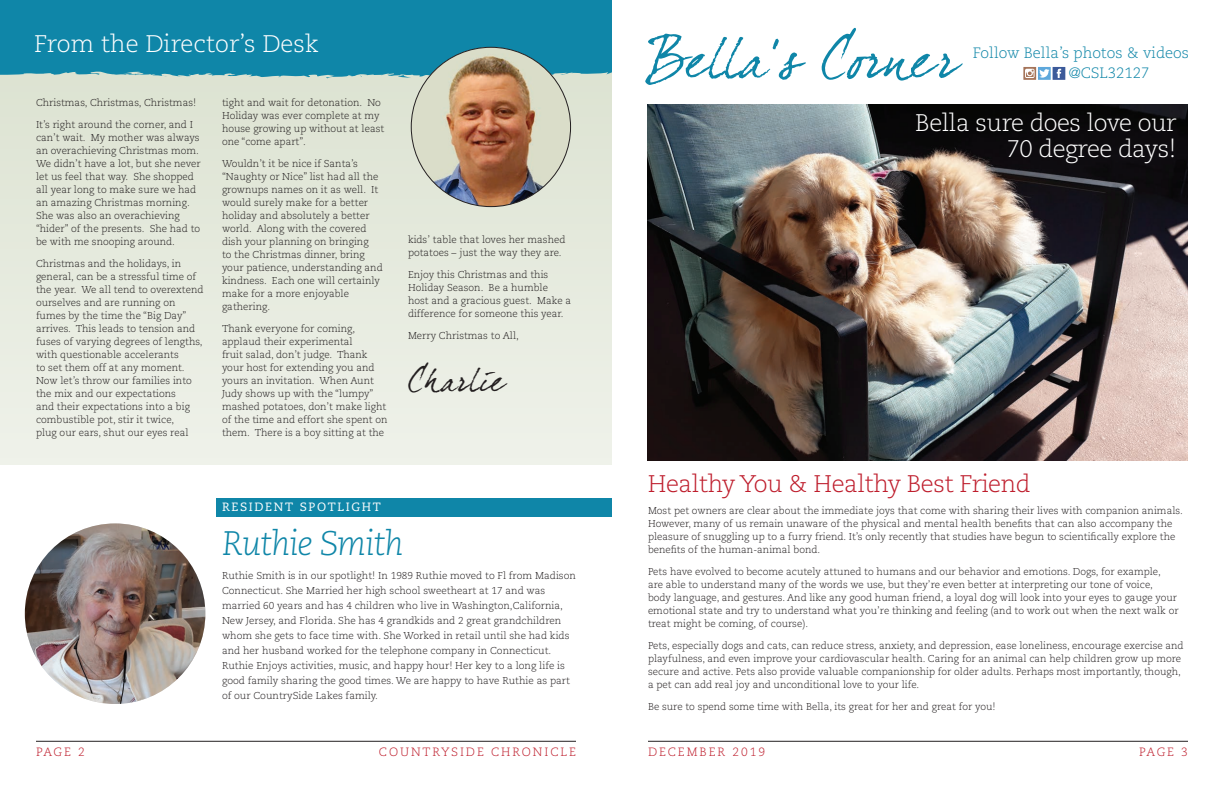
<style>
.page{position:relative;width:1224px;height:792px;background:#fff}
.page>*{position:absolute;margin:0;border:0;box-sizing:border-box;transform-origin:0 0}
.t1{font:54px "Dear Joefour";letter-spacing:-.015em;color:#0f86a8}
.Body_Text_2{font:italic 300 34px "Caecilia";letter-spacing:-.03em;color:#0f86a8}
.Body_Text_2-2{font:31.4px "Dear Joefour";letter-spacing:.045em;color:#231f20}
.Shep_Red_Header{font:300 24px/26px "Caecilia";letter-spacing:-.02em;color:#fff;text-align:right}
.Shep_Red_Header-2{font:300 24px "Caecilia";letter-spacing:-.02em;color:#be1d2c}
.Shep_Red_Header-3{font:300 24px "Caecilia";color:#fff}
.Body_Text_2-3{font:300 15px "Caecilia";color:#0f86a8}
.t2{font:300 12px "Caecilia";letter-spacing:.16em;color:#be1d2c}
.Body_Text_2-4{font:12px "Caecilia";letter-spacing:.14em;color:#fff}
.Body_Text{font:300 10px/13px "Caecilia";color:#231f20}
.Body_Text_2-5{font:300 10px/15px "Caecilia";color:#231f20}
</style>
<div class="page">
<img style="left:647px;top:105px;width:541px;height:355px">
<div style="left:0;top:0;width:612px;height:792px;background:#e7ebdf"></div>
<div style="left:0;top:466px;width:612px;height:326px;background:#fff"></div>
<div style="left:0;top:0;width:612px;height:78px;background:#0f86a8"></div>
<svg style="left:360px;top:75px;width:6px;height:2px"></svg>
<div style="left:216px;top:498px;width:396px;height:18px;background:#0f86a8"></div>
<img style="left:411px;top:47px;width:160px;height:160px;border-radius:80px">
<div style="left:1038px;top:67px;width:13px;height:13px;background:#5ea8dc"></div>
<svg style="left:1023px;top:67px;width:13px;height:13px"></svg>
<div style="left:1053px;top:67px;width:12px;height:13px;background:#3b5a9a"></div>
<svg style="left:1025px;top:69px;width:25px;height:9px"></svg>
<svg style="left:1057px;top:69px;width:4px;height:9px"></svg>
<img style="left:25px;top:523px;width:180px;height:181px;border-radius:90px">
<hr style="left:648px;top:741px;width:540px;height:1px;background:#231f20">
<hr style="left:36px;top:741px;width:540px;height:1px;background:#231f20">
<p class="Shep_Red_Header-3" style="left:34px;top:30px;width:286px">From the Director’s Desk</p>
<p class="Body_Text" style="left:36px;top:96px;width:162px">Christmas, Christmas, Christmas!</p>
<p class="Body_Text" style="left:36px;top:118px;width:166px">It’s right around the corner, and I can’t wait. My mother was always an overachieving Christmas mom.<br>We didn’t have a lot, but she never let us feel that way. She shopped all year long to make sure we had an amazing Christmas morning.<br>She was also an overachieving “hider” of the presents. She had to be with me snooping around.</p>
<p class="Body_Text" style="left:36px;top:257px;width:169px">Christmas and the holidays, in general, can be a stressful time of the year. We all tend to overextend ourselves and are running on fumes by the time the “Big Day” arrives. This leads to tension and fuses of varying degrees of lengths, with questionable accelerants<br>to set them off at any moment.<br>Now let’s throw our families into the mix and our expectations<br>and their expectations into a big combustible pot, stir it twice,<br>plug our ears, shut our eyes real</p>
<p class="Body_Text" style="left:222px;top:96px;width:164px">tight and wait for detonation. No<br>Holiday was ever complete at my house growing up without at least one “come apart”.</p>
<p class="Body_Text" style="left:222px;top:157px;width:162px">Wouldn’t it be nice if Santa’s “Naughty or Nice” list had all the grownups names on it as well. It would surely make for a better holiday and absolutely a better world. Along with the covered dish your planning on bringing<br>to the Christmas dinner, bring your patience, understanding and kindness. Each one will certainly make for a more enjoyable gathering.</p>
<p class="Body_Text" style="left:222px;top:322px;width:167px">Thank everyone for coming, applaud their experimental<br>fruit salad, don’t judge. Thank your host for extending you and yours an invitation. When Aunt<br>Judy shows up with the “lumpy” mashed potatoes, don’t make light of the time and effort she spent on them. There is a boy sitting at the</p>
<p class="Body_Text" style="left:408px;top:233px;width:159px">kids’ table that loves her mashed potatoes – just the way they are.</p>
<p class="Body_Text" style="left:408px;top:268px;width:165px">Enjoy this Christmas and this<br>Holiday Season. Be a humble host and a gracious guest. Make a difference for someone this year.</p>
<p class="Body_Text" style="left:408px;top:329px;width:112px">Merry Christmas to All,</p>
<p class="Body_Text_2-2" style="left:408px;top:362px;width:98px">Charlie</p>
<p class="Body_Text_2-4" style="left:222px;top:500px;width:160px">RESIDENT SPOTLIGHT</p>
<p class="Body_Text_2" style="left:222px;top:524px;width:183px">Ruthie Smith</p>
<p class="Body_Text_2-5" style="left:222px;top:569px;width:355px">Ruthie Smith is in our spotlight! In 1989 Ruthie moved to Fl from Madison Connecticut. She Married her high school sweetheart at 17 and was married 60 years and has 4 children who live in Washington,California, New Jersey, and Florida. She has 4 grandkids and 2 great grandchildren whom she gets to face time with. She Worked in retail until she had kids and her husband worked for the telephone company in Connecticut.<br>Ruthie Enjoys activities, music, and happy hour! Her key to a long life is good family sharing the good times. We are happy to have Ruthie as part of our CountrySide Lakes family.</p>
<p class="t1" style="left:647px;top:27px;width:311px">Bella’s Corner</p>
<p class="Body_Text_2-3" style="left:973px;top:45px;width:218px">Follow Bella’s photos &amp; videos</p>
<p class="Body_Text_2-3" style="left:1069px;top:65px;width:82px">@CSL32127</p>
<p class="Shep_Red_Header" style="left:915px;top:110px;width:263px">Bella sure does love our<br>70 degree days!</p>
<p class="Shep_Red_Header-2" style="left:648px;top:470px;width:384px">Healthy You &amp; Healthy Best Friend</p>
<p class="Body_Text" style="left:648px;top:504px;width:536px">Most pet owners are clear about the immediate joys that come with sharing their lives with companion animals.<br>However, many of us remain unaware of the physical and mental health benefits that can also accompany the pleasure of snuggling up to a furry friend. It’s only recently that studies have begun to scientifically explore the benefits of the human-animal bond.</p>
<p class="Body_Text" style="left:648px;top:565px;width:532px">Pets have evolved to become acutely attuned to humans and our behavior and emotions. Dogs, for example,<br>are able to understand many of the words we use, but they’re even better at interpreting our tone of voice,<br>body language, and gestures. And like any good human friend, a loyal dog will look into your eyes to gauge your emotional state and try to understand what you’re thinking and feeling (and to work out when the next walk or treat might be coming, of course).</p>
<p class="Body_Text" style="left:648px;top:639px;width:537px">Pets, especially dogs and cats, can reduce stress, anxiety, and depression, ease loneliness, encourage exercise and playfulness, and even improve your cardiovascular health. Caring for an animal can help children grow up more secure and active. Pets also provide valuable companionship for older adults. Perhaps most importantly, though, a pet can add real joy and unconditional love to your life.</p>
<p class="Body_Text" style="left:648px;top:700px;width:349px">Be sure to spend some time with Bella, its great for her and great for you!</p>
<p class="t2" style="left:36px;top:745px;width:50px">PAGE 2</p>
<p class="t2" style="left:379px;top:745px;width:199px">COUNTRYSIDE CHRONICLE</p>
<p class="t2" style="left:648px;top:745px;width:119px">DECEMBER 2019</p>
<p class="t2" style="left:1139px;top:745px;width:50px">PAGE 3</p>
</div>
